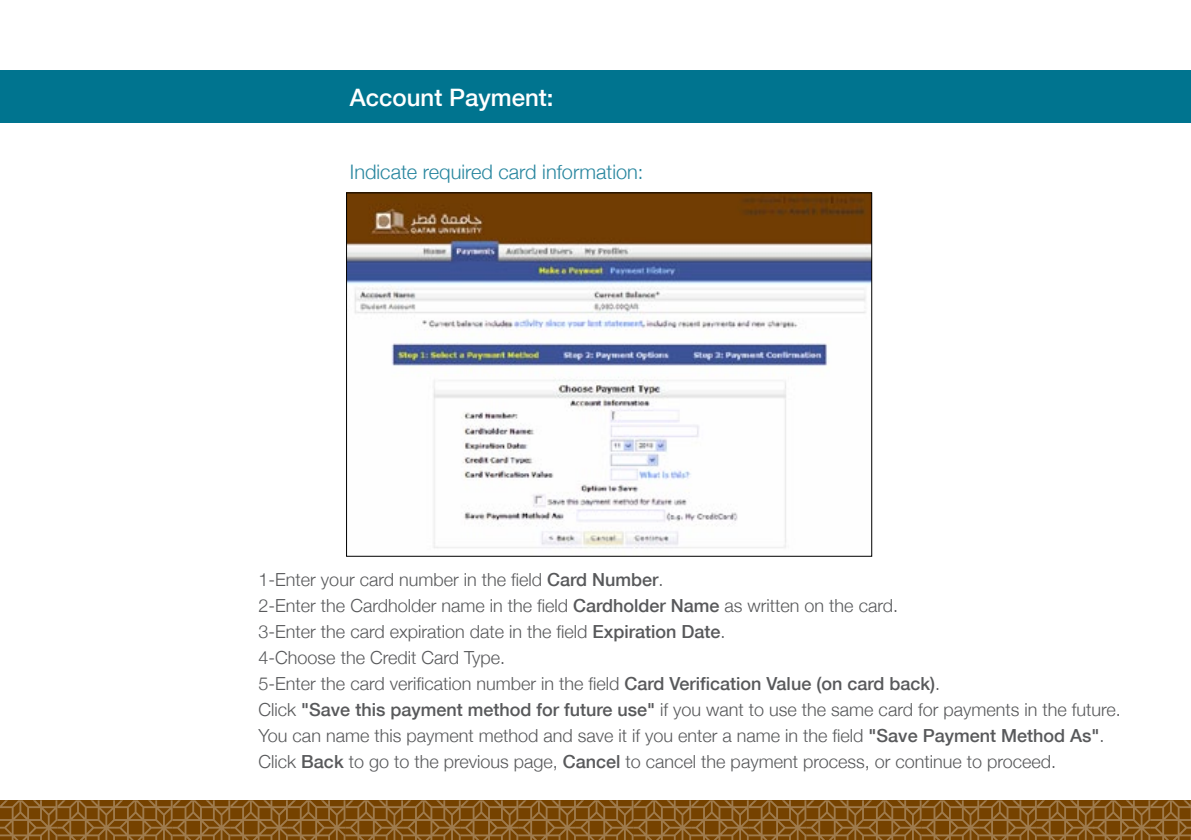
<style>
.page{position:relative;width:1191px;height:840px;background:#fff}
.page>*{position:absolute;margin:0;border:0;box-sizing:border-box;transform-origin:0 0}
.t1{font:500 24px "Helvetica Neue";color:#fff}
.t2{font:300 20px "Helvetica Neue";color:#28869f}
.t3{font:300 18px/26px "Helvetica Neue";color:#58595b}
.s1{font-weight:500}
</style>
<div class="page">
<div style="left:0;top:71px;width:1191px;height:52px;background:#00748f"></div>
<svg style="left:0;top:800px;width:1191px;height:39px;background:#83561b"></svg>
<img style="left:348px;top:194px;width:522px;height:355px">
<h1 class="t1" style="left:350px;top:78px;width:205px">Account Payment:</h1>
<p class="t2" style="left:350px;top:155px;width:295px">Indicate required card information:</p>
<p class="t3" style="left:259px;top:565px;width:863px">1-Enter your card number in the field <span class="s1">Card Number</span>.<br>2-Enter the Cardholder name in the field <span class="s1">Cardholder Name</span> as written on the card.<br>3-Enter the card expiration date in the field <span class="s1">Expiration Date</span>.<br>4-Choose the Credit Card Type.<br>5-Enter the card verification number in the field <span class="s1">Card Verification Value (on card back)</span>.<br>Click <span class="s1">"Save this payment method for future use"</span> if you want to use the same card for payments in the future.<br>You can name this payment method and save it if you enter a name in the field <span class="s1">"Save Payment Method As"</span>.<br>Click <span class="s1">Back</span> to go to the previous page, <span class="s1">Cancel</span> to cancel the payment process, or continue to proceed.</p>
</div>
